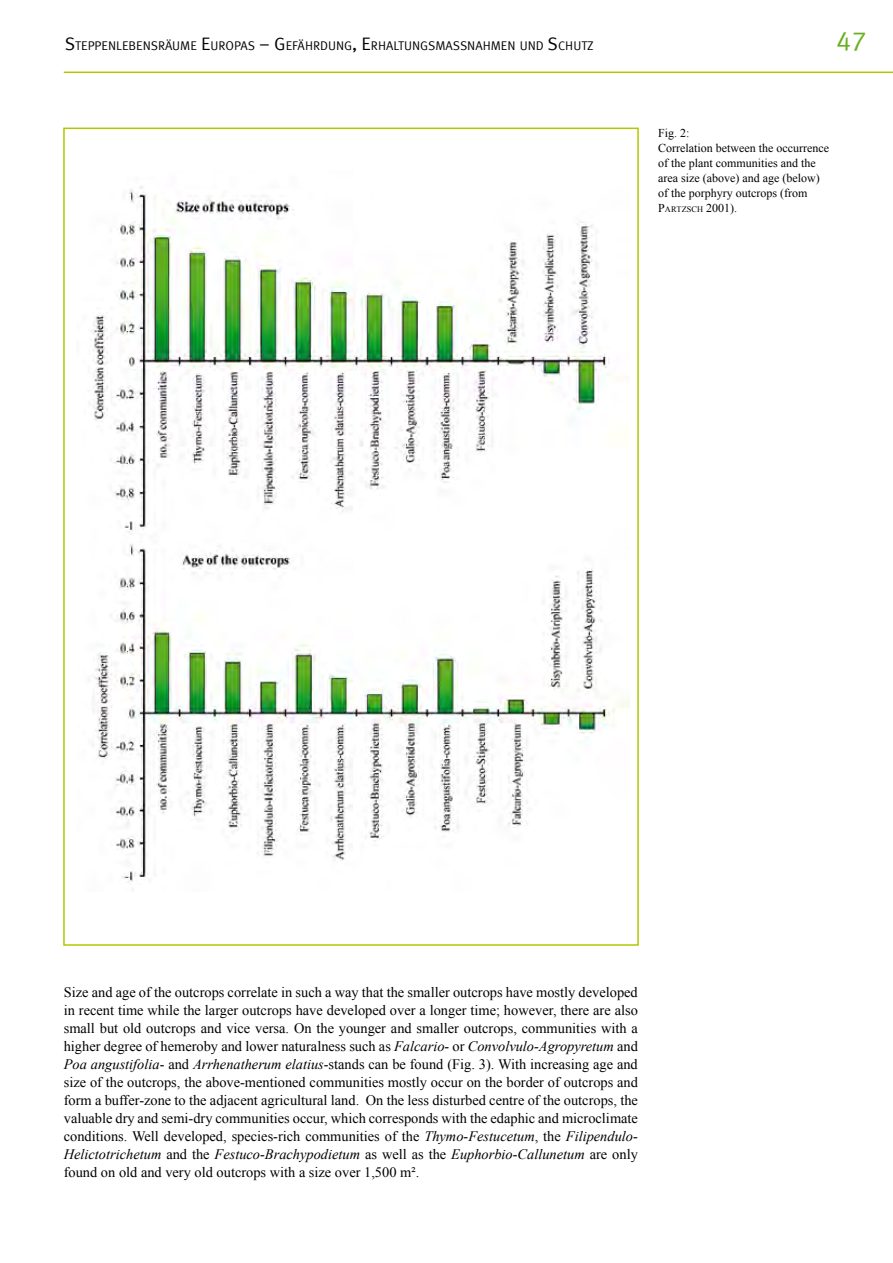
<style>
.page{position:relative;width:893px;height:1263px;background:#fff}
.page>*{position:absolute;margin:0;border:0;box-sizing:border-box;transform-origin:0 0}
.t1{font:27px "Meta Offc Pro Norm";color:#6ab023}
.t2{font:14.4px/18px "Times New Roman";color:#000;text-align:justify}
.t3{font:12.6px "Meta Offc Pro Norm";color:#000}
.t4{font:12px/15px "Times New Roman";color:#000}
.t5{font:8.4px "Times New Roman";color:#000}
.s1{font-size:18px}
.s2{font-size:12px}
.s3{font-style:italic}
</style>
<div class="page">
<hr style="left:64px;top:72px;width:829px;height:1px;background:#b1c800">
<img style="left:89px;top:186px;width:540px;height:696px">
<p class="t3" style="left:65px;top:36px;width:530px"><span class="s1">S</span>TEPPENLEBENSRÄUME <span class="s1">E</span>UROPAS <span class="s1">– G</span>EFÄHRDUNG<span class="s1">, E</span>RHALTUNGSMASSNAHMEN UND <span class="s1">S</span>CHUTZ</p>
<h1 class="t1" style="left:836px;top:20px;width:32px">47</h1>
<p class="t4" style="left:658px;top:125px;width:172px">Fig. 2:<br>Correlation between the occurrence of the plant communities and the area size (above) and age (below) of the porphyry outcrops (from</p>
<p class="t5" style="left:658px;top:203px;width:80px"><span class="s2">P</span>ARTZSCH <span class="s2">2001).</span></p>
<p class="t2" style="left:64px;top:982px;width:576px">Size and age of the outcrops correlate in such a way that the smaller outcrops have mostly developed in recent time while the larger outcrops have developed over a longer time; however, there are also small but old outcrops and vice versa. On the younger and smaller outcrops, communities with a higher degree of hemeroby and lower naturalness such as <span class="s3">Falcario-</span> or <span class="s3">Convolvulo-Agropyretum</span> and <span class="s3">Poa angustifolia</span>- and <span class="s3">Arrhenatherum elatius</span>-stands can be found (Fig. 3). With increasing age and size of the outcrops, the above-mentioned communities mostly occur on the border of outcrops and form a buffer-zone to the adjacent agricultural land. On the less disturbed centre of the outcrops, the valuable dry and semi-dry communities occur, which corresponds with the edaphic and microclimate conditions. Well developed, species-rich communities of the <span class="s3">Thymo-Festucetum</span>, the <span class="s3">Filipendulo-Helictotrichetum</span> and the <span class="s3">Festuco-Brachypodietum</span> as well as the <span class="s3">Euphorbio-Callunetum</span> are only found on old and very old outcrops with a size over 1,500 m².</p>
</div>
